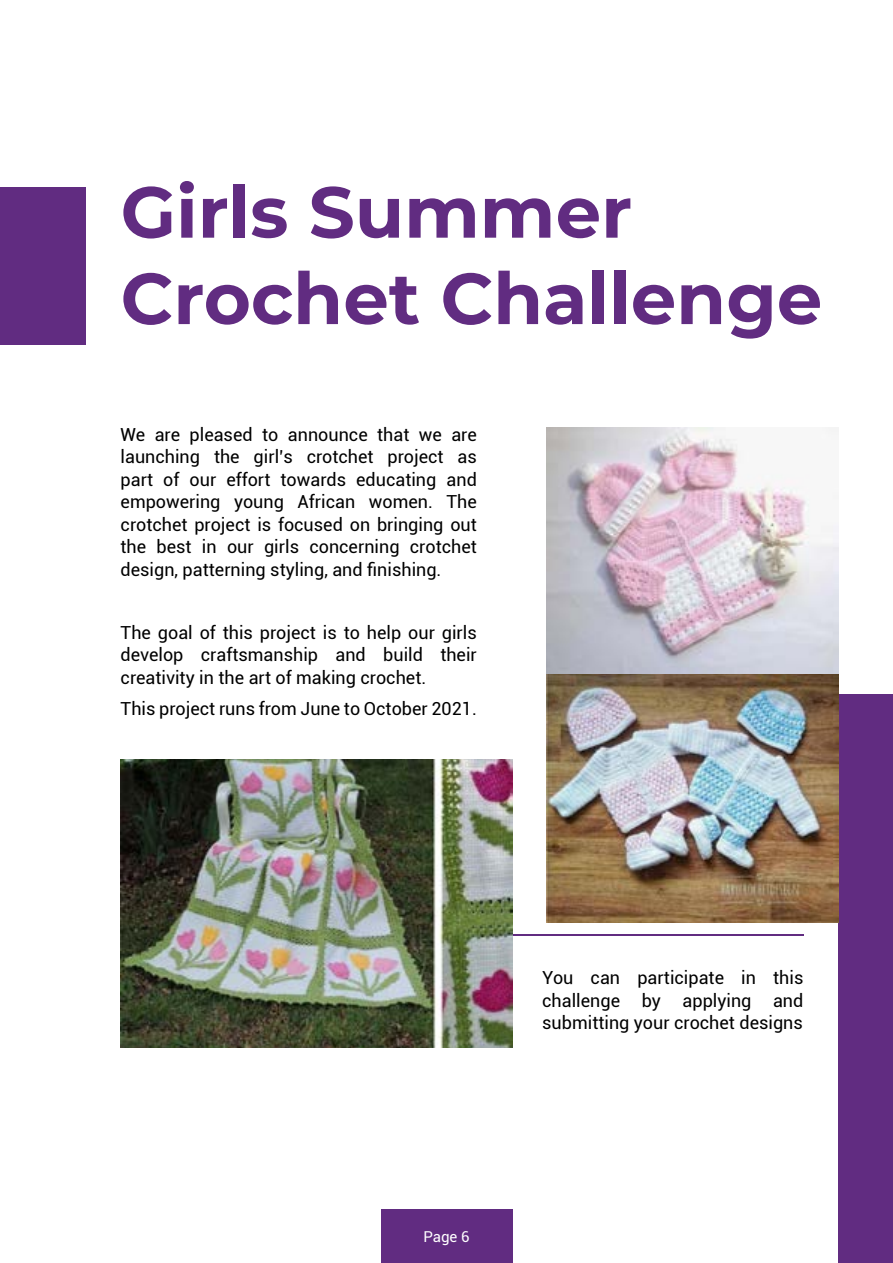
<style>
.page{position:relative;width:893px;height:1263px;background:#fff}
.page>*{position:absolute;margin:0;border:0;box-sizing:border-box;transform-origin:0 0}
.t1{font:700 72px/86.4px "Montserrat";color:#612c81}
.t2{font:18px/22.5px "Roboto";color:#000;text-align:justify}
.t3{font:15px "Roboto";color:#fff}
</style>
<div class="page">
<hr style="left:121px;top:934px;width:682px;height:2px;background:#612c81">
<div style="left:839px;top:694px;width:54px;height:569px;background:#612c81"></div>
<div style="left:381px;top:1209px;width:131px;height:54px;background:#612c81"></div>
<div style="left:0;top:187px;width:85px;height:158px;background:#612c81"></div>
<img style="left:546px;top:427px;width:293px;height:495px">
<img style="left:121px;top:759px;width:391px;height:289px">
<h1 class="t1" style="left:121px;top:165px;width:703px">Girls Summer<br>Crochet Challenge</h1>
<p class="t2" style="left:121px;top:423px;width:358px">We are pleased to announce that we are launching the girl’s crotchet project as part of our effort towards educating and empowering young African women. The crotchet project is focused on bringing out the best in our girls concerning crotchet design, patterning styling, and finishing.</p>
<p class="t2" style="left:121px;top:621px;width:358px">The goal of this project is to help our girls develop craftsmanship and build their creativity in the art of making crochet.</p>
<p class="t2" style="left:121px;top:697px;width:358px">This project runs from June to October 2021.</p>
<p class="t2" style="left:542px;top:966px;width:263px">You can participate in this challenge by applying and submitting your crochet designs</p>
<p class="t3" style="left:423px;top:1226px;width:48px">Page 6</p>
</div>
